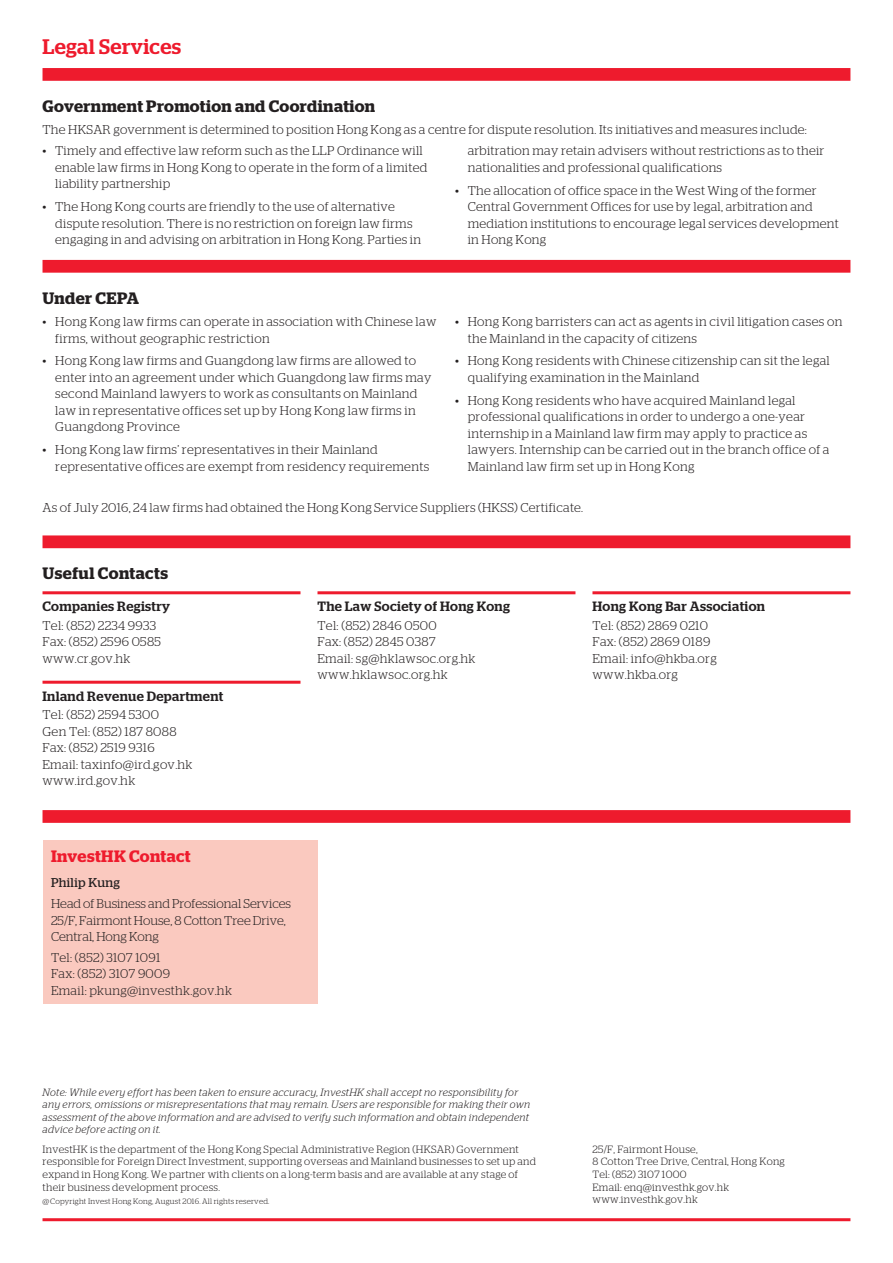
<style>
.page{position:relative;width:893px;height:1263px;background:#fff}
.page>*{position:absolute;margin:0;border:0;box-sizing:border-box;transform-origin:0 0}
.t1{font:500 21px "Stag";letter-spacing:.02em;color:#ee1b2d}
.Subhead-S{font:600 16.5px "Stag";letter-spacing:.025em;color:#231f20}
.Subhead-S-2{font:600 16.5px "Stag";letter-spacing:.02em;color:#ee1b2d}
.Contact_bold{font:500 13.5px "Stag";letter-spacing:.025em;color:#231f20}
.Body_8_5_11{font:300 12.75px/16.5px "Stag";letter-spacing:.025em;color:#231f20}
.Body_8_5_11-2{font:300 12.75px/16.5px "Stag";color:#231f20}
.Body_8_5_11-3{font:12.75px "Stag";letter-spacing:.025em;color:#231f20}
.back_copyright{font:300 10.5px/12.6px "Stag";letter-spacing:.025em;color:#231f20}
.back_copyright-2{font:italic 300 10.5px/12.6px "Stag";letter-spacing:.025em;color:#231f20}
.Body_8_5_11-4{font:300 7.8px "Stag";letter-spacing:.025em;color:#231f20}
</style>
<div class="page">
<hr style="left:43px;top:1218px;width:807px;height:3px;background:#ee1b2d">
<div style="left:43px;top:68px;width:807px;height:13px;background:#ee1b2d"></div>
<hr style="left:43px;top:591px;width:257px;height:3px;background:#ee1b2d">
<hr style="left:43px;top:681px;width:257px;height:3px;background:#ee1b2d">
<hr style="left:317px;top:591px;width:258px;height:3px;background:#ee1b2d">
<hr style="left:592px;top:591px;width:258px;height:3px;background:#ee1b2d">
<div style="left:43px;top:535px;width:807px;height:13px;background:#ee1b2d"></div>
<div style="left:43px;top:840px;width:274px;height:163px;background:#fac9bf"></div>
<div style="left:43px;top:810px;width:807px;height:13px;background:#ee1b2d"></div>
<div style="left:43px;top:260px;width:807px;height:13px;background:#ee1b2d"></div>
<h1 class="t1" style="left:43px;top:34px;width:140px">Legal Services</h1>
<p class="Subhead-S" style="left:43px;top:96px;width:334px">Government Promotion and Coordination</p>
<p class="Body_8_5_11" style="left:55px;top:143px;width:374px;text-indent:-13px">• Timely and effective law reform such as the LLP Ordinance will enable law firms in Hong Kong to operate in the form of a limited liability partnership</p>
<p class="Body_8_5_11" style="left:55px;top:198px;width:367px;text-indent:-13px">• The Hong Kong courts are friendly to the use of alternative dispute resolution. There is no restriction on foreign law firms engaging in and advising on arbitration in Hong Kong. Parties in</p>
<p class="Body_8_5_11" style="left:43px;top:121px;width:766px">The HKSAR government is determined to position Hong Kong as a centre for dispute resolution. Its initiatives and measures include:</p>
<p class="Body_8_5_11" style="left:468px;top:143px;width:358px">arbitration may retain advisers without restrictions as to their nationalities and professional qualifications</p>
<p class="Body_8_5_11" style="left:468px;top:182px;width:373px;text-indent:-13px">• The allocation of office space in the West Wing of the former Central Government Offices for use by legal, arbitration and mediation institutions to encourage legal services development in Hong Kong</p>
<p class="Subhead-S" style="left:43px;top:288px;width:98px">Under CEPA</p>
<p class="Body_8_5_11" style="left:55px;top:313px;width:383px;text-indent:-13px">• Hong Kong law firms can operate in association with Chinese law firms, without geographic restriction</p>
<p class="Body_8_5_11" style="left:55px;top:352px;width:378px;text-indent:-13px">• Hong Kong law firms and Guangdong law firms are allowed to enter into an agreement under which Guangdong law firms may second Mainland lawyers to work as consultants on Mainland law in representative offices set up by Hong Kong law firms in Guangdong Province</p>
<p class="Body_8_5_11" style="left:55px;top:441px;width:375px;text-indent:-13px">• Hong Kong law firms’ representatives in their Mainland representative offices are exempt from residency requirements</p>
<p class="Body_8_5_11" style="left:468px;top:313px;width:376px;text-indent:-13px">• Hong Kong barristers can act as agents in civil litigation cases on the Mainland in the capacity of citizens</p>
<p class="Body_8_5_11" style="left:468px;top:352px;width:364px;text-indent:-13px">• Hong Kong residents with Chinese citizenship can sit the legal qualifying examination in the Mainland</p>
<p class="Body_8_5_11" style="left:468px;top:392px;width:363px;text-indent:-13px">• Hong Kong residents who have acquired Mainland legal professional qualifications in order to undergo a one-year internship in a Mainland law firm may apply to practice as lawyers. Internship can be carried out in the branch office of a Mainland law firm set up in Hong Kong</p>
<p class="Body_8_5_11" style="left:43px;top:499px;width:542px">As of July 2016, 24 law firms had obtained the Hong Kong Service Suppliers (HKSS) Certificate.</p>
<p class="Subhead-S" style="left:43px;top:563px;width:127px">Useful Contacts</p>
<p class="Contact_bold" style="left:43px;top:599px;width:129px">Companies Registry</p>
<p class="Body_8_5_11" style="left:43px;top:617px;width:115px">Tel: (852) 2234 9933</p>
<p class="Body_8_5_11" style="left:43px;top:633px;width:120px">Fax: (852) 2596 0585</p>
<p class="Body_8_5_11" style="left:43px;top:650px;width:89px">www.cr.gov.hk</p>
<p class="Contact_bold" style="left:43px;top:688px;width:182px">Inland Revenue Department</p>
<p class="Body_8_5_11" style="left:43px;top:706px;width:118px">Tel: (852) 2594 5300</p>
<p class="Body_8_5_11" style="left:43px;top:723px;width:136px">Gen Tel: (852) 187 8088</p>
<p class="Body_8_5_11" style="left:43px;top:739px;width:114px">Fax: (852) 2519 9316</p>
<p class="Body_8_5_11" style="left:43px;top:756px;width:151px">Email: taxinfo@ird.gov.hk</p>
<p class="Body_8_5_11" style="left:43px;top:772px;width:94px">www.ird.gov.hk</p>
<p class="Contact_bold" style="left:317px;top:599px;width:194px">The Law Society of Hong Kong</p>
<p class="Body_8_5_11" style="left:317px;top:617px;width:121px">Tel: (852) 2846 0500</p>
<p class="Body_8_5_11" style="left:317px;top:633px;width:120px">Fax: (852) 2845 0387</p>
<p class="Body_8_5_11" style="left:317px;top:650px;width:159px">Email: sg@hklawsoc.org.hk</p>
<p class="Body_8_5_11" style="left:317px;top:666px;width:132px">www.hklawsoc.org.hk</p>
<p class="Contact_bold" style="left:592px;top:599px;width:174px">Hong Kong Bar Association</p>
<p class="Body_8_5_11" style="left:592px;top:617px;width:117px">Tel: (852) 2869 0210</p>
<p class="Body_8_5_11" style="left:592px;top:633px;width:119px">Fax: (852) 2869 0189</p>
<p class="Body_8_5_11" style="left:592px;top:650px;width:126px">Email: info@hkba.org</p>
<p class="Body_8_5_11" style="left:592px;top:666px;width:87px">www.hkba.org</p>
<p class="Subhead-S-2" style="left:51px;top:847px;width:141px">InvestHK Contact</p>
<p class="Body_8_5_11-3" style="left:51px;top:875px;width:70px">Philip Kung</p>
<p class="Body_8_5_11-2" style="left:51px;top:895px;width:242px">Head of Business and Professional Services</p>
<p class="Body_8_5_11-2" style="left:51px;top:912px;width:236px">25/F, Fairmont House, 8 Cotton Tree Drive,<br>Central, Hong Kong</p>
<p class="Body_8_5_11" style="left:51px;top:949px;width:111px">Tel: (852) 3107 1091</p>
<p class="Body_8_5_11" style="left:51px;top:965px;width:121px">Fax: (852) 3107 9009</p>
<p class="Body_8_5_11" style="left:51px;top:982px;width:182px">Email: pkung@investhk.gov.hk</p>
<p class="back_copyright-2" style="left:43px;top:1085px;width:489px">Note: While every effort has been taken to ensure accuracy, InvestHK shall accept no responsibility for any errors, omissions or misrepresentations that may remain. Users are responsible for making their own assessment of the above information and are advised to verify such information and obtain independent advice before acting on it.</p>
<p class="back_copyright" style="left:43px;top:1143px;width:495px">InvestHK is the department of the Hong Kong Special Administrative Region (HKSAR) Government responsible for Foreign Direct Investment, supporting overseas and Mainland businesses to set up and expand in Hong Kong. We partner with clients on a long-term basis and are available at any stage of their business development process.</p>
<p class="back_copyright" style="left:592px;top:1143px;width:194px">25/F, Fairmont House,<br>8 Cotton Tree Drive, Central, Hong Kong<br>Tel: (852) 3107 1000<br>Email: enq@investhk.gov.hk</p>
<p class="Body_8_5_11-4" style="left:43px;top:1196px;width:228px">@Copyright Invest Hong Kong, August 2016. All rights reserved.</p>
<p class="back_copyright" style="left:592px;top:1193px;width:107px">www.investhk.gov.hk</p>
</div>
